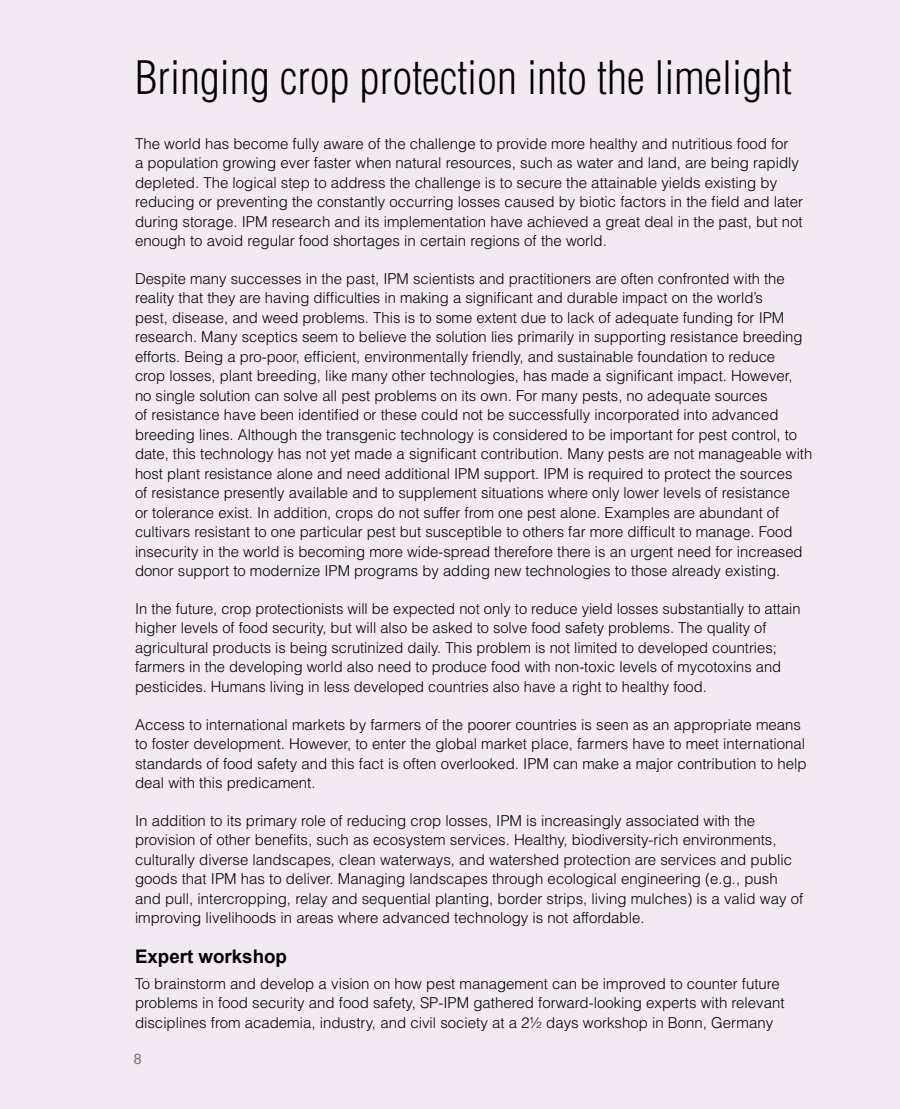
<style>
.page{position:relative;width:900px;height:1109px;background:#fff}
.page>*{position:absolute;margin:0;border:0;box-sizing:border-box;transform-origin:0 0}
.t1{font:300 condensed 45px "Helvetica";color:#000}
.t2{font:700 18.75px "Arial";color:#000}
.t3{font:300 15px/19.5px "Helvetica";color:#000}
.t4{font:300 15px "Delta";color:#727176}
</style>
<div class="page">
<div style="left:0;top:0;width:900px;height:1108px;background:#f3e9f3"></div>
<h1 class="t1" style="left:135px;top:50px;width:659px">Bringing crop protection into the limelight</h1>
<p class="t3" style="left:135px;top:133px;width:670px">The world has become fully aware of the challenge to provide more healthy and nutritious food for<br>a population growing ever faster when natural resources, such as water and land, are being rapidly depleted. The logical step to address the challenge is to secure the attainable yields existing by reducing or preventing the constantly occurring losses caused by biotic factors in the field and later during storage. IPM research and its implementation have achieved a great deal in the past, but not enough to avoid regular food shortages in certain regions of the world.</p>
<p class="t3" style="left:135px;top:268px;width:679px">Despite many successes in the past, IPM scientists and practitioners are often confronted with the reality that they are having difficulties in making a significant and durable impact on the world’s<br>pest, disease, and weed problems. This is to some extent due to lack of adequate funding for IPM research. Many sceptics seem to believe the solution lies primarily in supporting resistance breeding efforts. Being a pro-poor, efficient, environmentally friendly, and sustainable foundation to reduce<br>crop losses, plant breeding, like many other technologies, has made a significant impact. However, no single solution can solve all pest problems on its own. For many pests, no adequate sources<br>of resistance have been identified or these could not be successfully incorporated into advanced breeding lines. Although the transgenic technology is considered to be important for pest control, to date, this technology has not yet made a significant contribution. Many pests are not manageable with host plant resistance alone and need additional IPM support. IPM is required to protect the sources<br>of resistance presently available and to supplement situations where only lower levels of resistance<br>or tolerance exist. In addition, crops do not suffer from one pest alone. Examples are abundant of cultivars resistant to one particular pest but susceptible to others far more difficult to manage. Food insecurity in the world is becoming more wide-spread therefore there is an urgent need for increased donor support to modernize IPM programs by adding new technologies to those already existing.</p>
<p class="t3" style="left:135px;top:598px;width:667px">In the future, crop protectionists will be expected not only to reduce yield losses substantially to attain higher levels of food security, but will also be asked to solve food safety problems. The quality of agricultural products is being scrutinized daily. This problem is not limited to developed countries; farmers in the developing world also need to produce food with non-toxic levels of mycotoxins and pesticides. Humans living in less developed countries also have a right to healthy food.</p>
<p class="t3" style="left:135px;top:714px;width:673px">Access to international markets by farmers of the poorer countries is seen as an appropriate means to foster development. However, to enter the global market place, farmers have to meet international standards of food safety and this fact is often overlooked. IPM can make a major contribution to help deal with this predicament.</p>
<p class="t3" style="left:135px;top:810px;width:670px">In addition to its primary role of reducing crop losses, IPM is increasingly associated with the provision of other benefits, such as ecosystem services. Healthy, biodiversity-rich environments, culturally diverse landscapes, clean waterways, and watershed protection are services and public goods that IPM has to deliver. Managing landscapes through ecological engineering (e.g., push and pull, intercropping, relay and sequential planting, border strips, living mulches) is a valid way of improving livelihoods in areas where advanced technology is not affordable.</p>
<p class="t2" style="left:135px;top:943px;width:154px">Expert workshop</p>
<p class="t3" style="left:135px;top:973px;width:651px">To brainstorm and develop a vision on how pest management can be improved to counter future problems in food security and food safety, SP-IPM gathered forward-looking experts with relevant disciplines from academia, industry, and civil society at a 2½ days workshop in Bonn, Germany</p>
<p class="t4" style="left:133px;top:1050px;width:10px">8</p>
</div>
